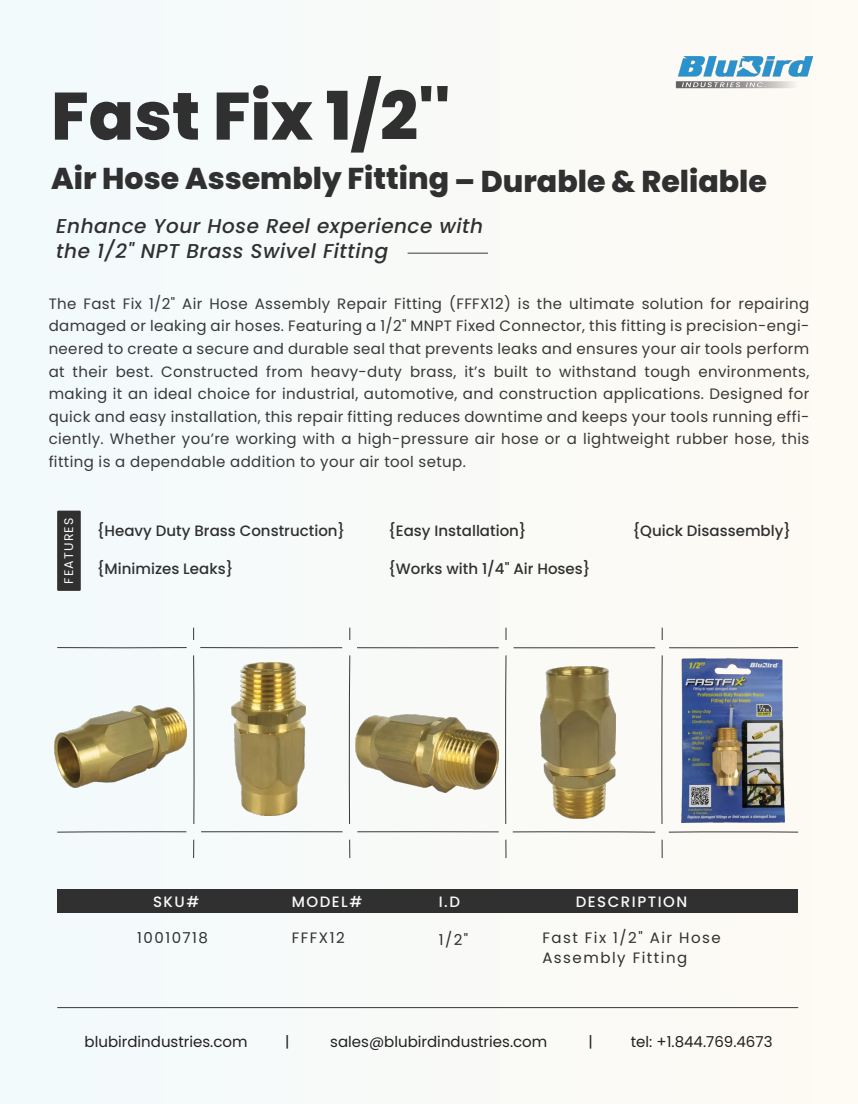
<style>
.page{position:relative;width:858px;height:1104px;background:#fff}
.page>*{position:absolute;margin:0;border:0;box-sizing:border-box;transform-origin:0 0}
.t1{font:800 66.88px "Poppins";color:#303030}
.t2{font:800 30px "Poppins";color:#303030}
.t3{font:italic 500 20px/25px "Poppins";letter-spacing:.025em;color:#303030}
.t4{font:15px/22.5px "Poppins";letter-spacing:.025em;color:#383838;text-align:justify}
.t5{font:500 15px "Poppins";color:#303030}
.t6{font:15px "Poppins";color:#231f20}
.t7{font:15px/20px "Poppins";letter-spacing:.1em;color:#303030}
.t8{font:500 15px "Poppins";letter-spacing:.1em;color:#f9f9fa}
.t9{font:12.5px "Poppins";letter-spacing:.1em;color:#f8f9fb}
</style>
<div class="page">
<div style="left:0;top:0;width:858px;height:1103px;background:#f8faf8"></div>
<div style="left:57px;top:889px;width:741px;height:23px;background:#303030"></div>
<img style="left:675px;top:56px;width:139px;height:33px">
<svg style="left:57px;top:627px;width:742px;height:231px"></svg>
<hr style="left:408px;top:253px;width:80px;height:1px;background:#383838">
<hr style="left:57px;top:1006px;width:741px;height:1px;background:#383838">
<div style="left:57px;top:510px;width:24px;height:80px;background:#303030"></div>
<img style="left:54px;top:705px;width:132px;height:82px">
<img style="left:231px;top:662px;width:75px;height:152px">
<img style="left:540px;top:666px;width:75px;height:152px">
<img style="left:356px;top:714px;width:142px;height:77px">
<img style="left:682px;top:658px;width:103px;height:164px">
<h1 class="t1" style="left:51px;top:77px;width:401px">Fast Fix 1/2''</h1>
<h2 class="t2" style="left:51px;top:161px;width:399px">Air Hose Assembly Fitting</h2>
<h2 class="t2" style="left:454px;top:164px;width:314px">– Durable &amp; Reliable</h2>
<h3 class="t3" style="left:56px;top:214px;width:428px">Enhance Your Hose Reel experience with the 1/2" NPT Brass Swivel Fitting</h3>
<p class="t4" style="left:49px;top:292px;width:762px">The Fast Fix 1/2" Air Hose Assembly Repair Fitting (FFFX12) is the ultimate solution for repairing damaged or leaking air hoses. Featuring a 1/2" MNPT Fixed Connector, this fitting is precision-engi&shy;neered to create a secure and durable seal that prevents leaks and ensures your air tools perform at their best. Constructed from heavy-duty brass, it’s built to withstand tough environments, making it an ideal choice for industrial, automotive, and construction applications. Designed for quick and easy installation, this repair fitting reduces downtime and keeps your tools running effi&shy;ciently. Whether you’re working with a high-pressure air hose or a lightweight rubber hose, this fitting is a dependable addition to your air tool setup.</p>
<p class="t9" style="left:61px;top:584px;width:68px;rotate:-90deg">FEATURES</p>
<p class="t5" style="left:97px;top:521px;width:250px">{Heavy Duty Brass Construction}</p>
<p class="t5" style="left:388px;top:521px;width:140px">{Easy Installation}</p>
<p class="t5" style="left:632px;top:521px;width:160px">{Quick Disassembly}</p>
<p class="t5" style="left:97px;top:560px;width:138px">{Minimizes Leaks}</p>
<p class="t5" style="left:388px;top:560px;width:204px">{Works with 1/4" Air Hoses}</p>
<p class="t8" style="left:153px;top:892px;width:48px">SKU#</p>
<p class="t8" style="left:292px;top:892px;width:72px">MODEL#</p>
<p class="t7" style="left:137px;top:927px;width:72px">10010718</p>
<p class="t7" style="left:292px;top:927px;width:54px">FFFX12</p>
<p class="t8" style="left:439px;top:892px;width:23px">I.D</p>
<p class="t7" style="left:439px;top:929px;width:31px">1/2"</p>
<p class="t8" style="left:576px;top:892px;width:113px">DESCRIPTION</p>
<p class="t7" style="left:542px;top:927px;width:180px">Fast Fix 1/2" Air Hose<br>Assembly Fitting</p>
<p class="t6" style="left:85px;top:1032px;width:165px">blubirdindustries.com</p>
<p class="t6" style="left:285px;top:1032px;width:6px">|</p>
<p class="t6" style="left:330px;top:1032px;width:219px">sales@blubirdindustries.com</p>
<p class="t6" style="left:588px;top:1032px;width:6px">|</p>
<p class="t6" style="left:631px;top:1032px;width:143px">tel: +1.844.769.4673</p>
</div>
